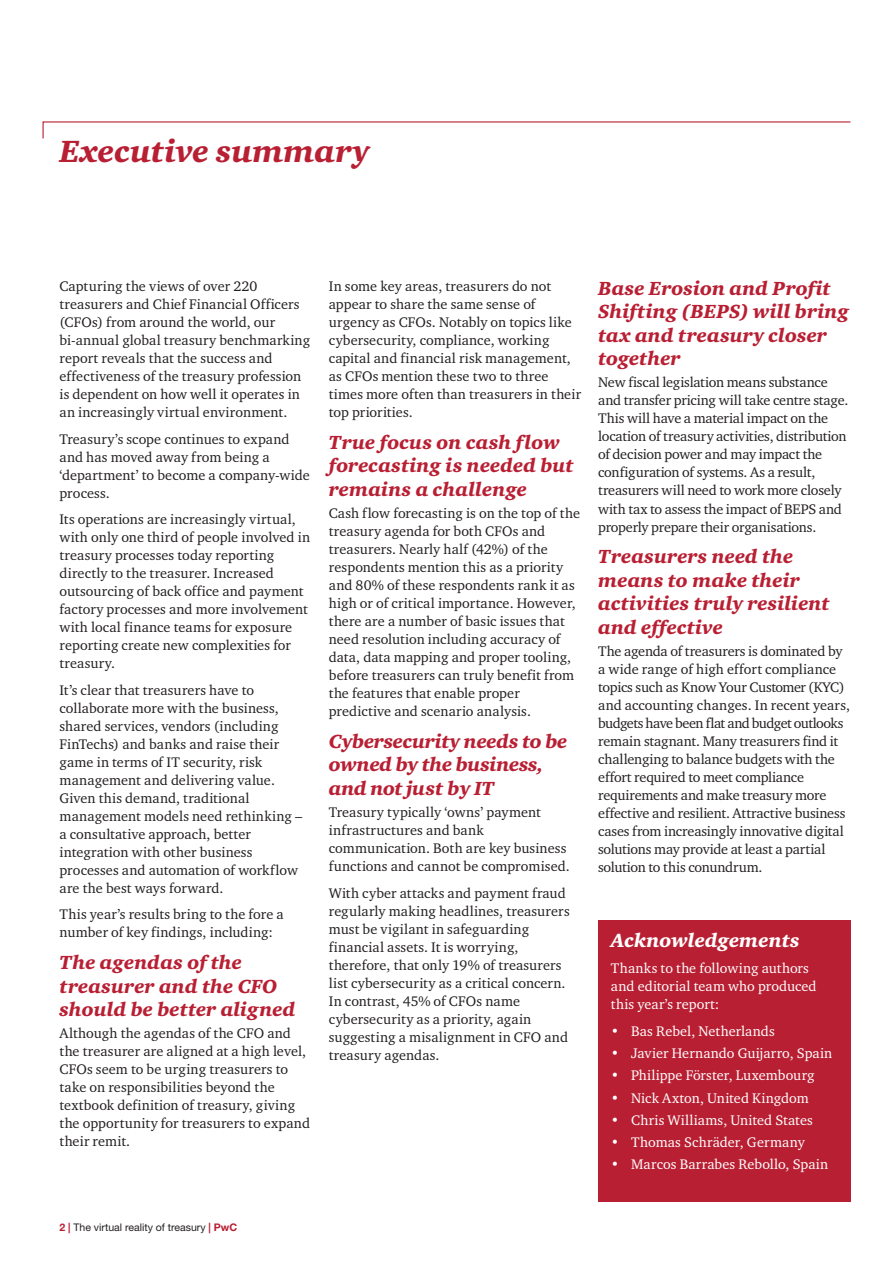
<style>
.page{position:relative;width:893px;height:1263px;background:#fff}
.page>*{position:absolute;margin:0;border:0;box-sizing:border-box;transform-origin:0 0}
.Head_1{font:italic 900 31.5px "Charter ITC Std";letter-spacing:.005em;color:#b91f33}
.Body_text{font:italic 900 19.5px/23.4px "Charter ITC Std";letter-spacing:.005em;color:#b91f33}
.Body_text-2{font:italic 900 19.5px/23.4px "Charter ITC Std";letter-spacing:-.015em;color:#b91f33}
.Head_2{font:italic 900 19.5px "Charter ITC Std";color:#fff}
.Body_text-3{font:14.25px/18px "Charter ITC Std";letter-spacing:.005em;color:#231f20}
.Body_text-4{font:14.25px/18px "Charter ITC Std";letter-spacing:-.015em;color:#231f20}
.Body_text-5{font:14.25px/18px "Charter ITC Std";letter-spacing:.005em;color:#fff}
.t1{font:10.5px "Helvetica Neue LTW1 G";color:#231f20}
.s1{font-weight:700;color:#b91f33}
</style>
<div class="page">
<svg style="left:42px;top:121px;width:809px;height:18px"></svg>
<div style="left:598px;top:920px;width:252px;height:281px;background:#b91f33"></div>
<p class="Head_1" style="left:60px;top:131px;width:312px">Executive summary</p>
<p class="Body_text-3" style="left:60px;top:277px;width:252px">Capturing the views of over 220 treasurers and Chief Financial Officers (CFOs) from around the world, our bi-annual global treasury benchmarking report reveals that the success and effectiveness of the treasury profession is dependent on how well it operates in an increasingly virtual environment.</p>
<p class="Body_text-3" style="left:60px;top:430px;width:252px">Treasury’s scope continues to expand and has moved away from being a ‘department’ to become a company-wide process.</p>
<p class="Body_text-3" style="left:60px;top:510px;width:252px">Its operations are increasingly virtual, with only one third of people involved in treasury processes today reporting directly to the treasurer. Increased outsourcing of back office and payment factory processes and more involvement with local finance teams for exposure reporting create new complexities for treasury.</p>
<p class="Body_text-3" style="left:60px;top:681px;width:244px">It’s clear that treasurers have to collaborate more with the business, shared services, vendors (including FinTechs) and banks and raise their game in terms of IT security, risk management and delivering value.<br>Given this demand, traditional management models need rethinking – a consultative approach, better integration with other business processes and automation of workflow are the best ways forward.</p>
<p class="Body_text-3" style="left:60px;top:905px;width:226px">This year’s results bring to the fore a number of key findings, including:</p>
<p class="Body_text" style="left:60px;top:951px;width:237px">The agendas of the treasurer and the CFO should be better aligned</p>
<p class="Body_text-3" style="left:60px;top:1024px;width:252px">Although the agendas of the CFO and the treasurer are aligned at a high level, CFOs seem to be urging treasurers to take on responsibilities beyond the textbook definition of treasury, giving the opportunity for treasurers to expand their remit.</p>
<p class="Body_text-3" style="left:329px;top:277px;width:254px">In some key areas, treasurers do not appear to share the same sense of urgency as CFOs. Notably on topics like cybersecurity, compliance, working capital and financial risk management, as CFOs mention these two to three times more often than treasurers in their top priorities.</p>
<p class="Body_text" style="left:329px;top:431px;width:246px">True focus on cash flow forecasting is needed but remains a challenge</p>
<p class="Body_text-3" style="left:329px;top:504px;width:253px">Cash flow forecasting is on the top of the treasury agenda for both CFOs and treasurers. Nearly half (42%) of the respondents mention this as a priority and 80% of these respondents rank it as high or of critical importance. However, there are a number of basic issues that need resolution including accuracy of data, data mapping and proper tooling, before treasurers can truly benefit from the features that enable proper predictive and scenario analysis.</p>
<p class="Body_text-2" style="left:329px;top:730px;width:240px">Cybersecurity needs to be owned by the business, and not just by IT</p>
<p class="Body_text-3" style="left:329px;top:803px;width:242px">Treasury typically ‘owns’ payment infrastructures and bank communication. Both are key business functions and cannot be compromised.</p>
<p class="Body_text-3" style="left:329px;top:883px;width:242px">With cyber attacks and payment fraud regularly making headlines, treasurers must be vigilant in safeguarding financial assets. It is worrying, therefore, that only 19% of treasurers list cybersecurity as a critical concern.<br>In contrast, 45% of CFOs name cybersecurity as a priority, again suggesting a misalignment in CFO and treasury agendas.</p>
<p class="Body_text" style="left:598px;top:277px;width:252px">Base Erosion and Profit<br>Shifting (BEPS) will bring tax and treasury closer together</p>
<p class="Body_text-4" style="left:598px;top:373px;width:252px">New fiscal legislation means substance and transfer pricing will take centre stage.<br>This will have a material impact on the location of treasury activities, distribution of decision power and may impact the configuration of systems. As a result, treasurers will need to work more closely with tax to assess the impact of BEPS and properly prepare their organisations.</p>
<p class="Body_text" style="left:598px;top:545px;width:233px">Treasurers need the means to make their activities truly resilient and effective</p>
<p class="Body_text-4" style="left:598px;top:642px;width:253px">The agenda of treasurers is dominated by a wide range of high effort compliance topics such as Know Your Customer (KYC) and accounting changes. In recent years, budgets have been flat and budget outlooks remain stagnant. Many treasurers find it challenging to balance budgets with the effort required to meet compliance requirements and make treasury more effective and resilient. Attractive business cases from increasingly innovative digital solutions may provide at least a partial solution to this conundrum.</p>
<p class="Head_2" style="left:611px;top:928px;width:190px">Acknowledgements</p>
<p class="Body_text-5" style="left:611px;top:959px;width:207px">Thanks to the following authors and editorial team who produced this year’s report:</p>
<p class="Body_text-5" style="left:611px;top:1022px;width:165px">• Bas Rebel, Netherlands</p>
<p class="Body_text-5" style="left:611px;top:1044px;width:223px">• Javier Hernando Guijarro, Spain</p>
<p class="Body_text-5" style="left:611px;top:1066px;width:205px">• Philippe Förster, Luxembourg</p>
<p class="Body_text-5" style="left:611px;top:1088px;width:199px">• Nick Axton, United Kingdom</p>
<p class="Body_text-5" style="left:611px;top:1111px;width:203px">• Chris Williams, United States</p>
<p class="Body_text-5" style="left:611px;top:1133px;width:195px">• Thomas Schräder, Germany</p>
<p class="Body_text-5" style="left:611px;top:1155px;width:219px">• Marcos Barrabes Rebollo, Spain</p>
<p class="t1" style="left:60px;top:1221px;width:179px"><span class="s1">2 |</span> The virtual reality of treasury <span class="s1">| PwC</span></p>
</div>
